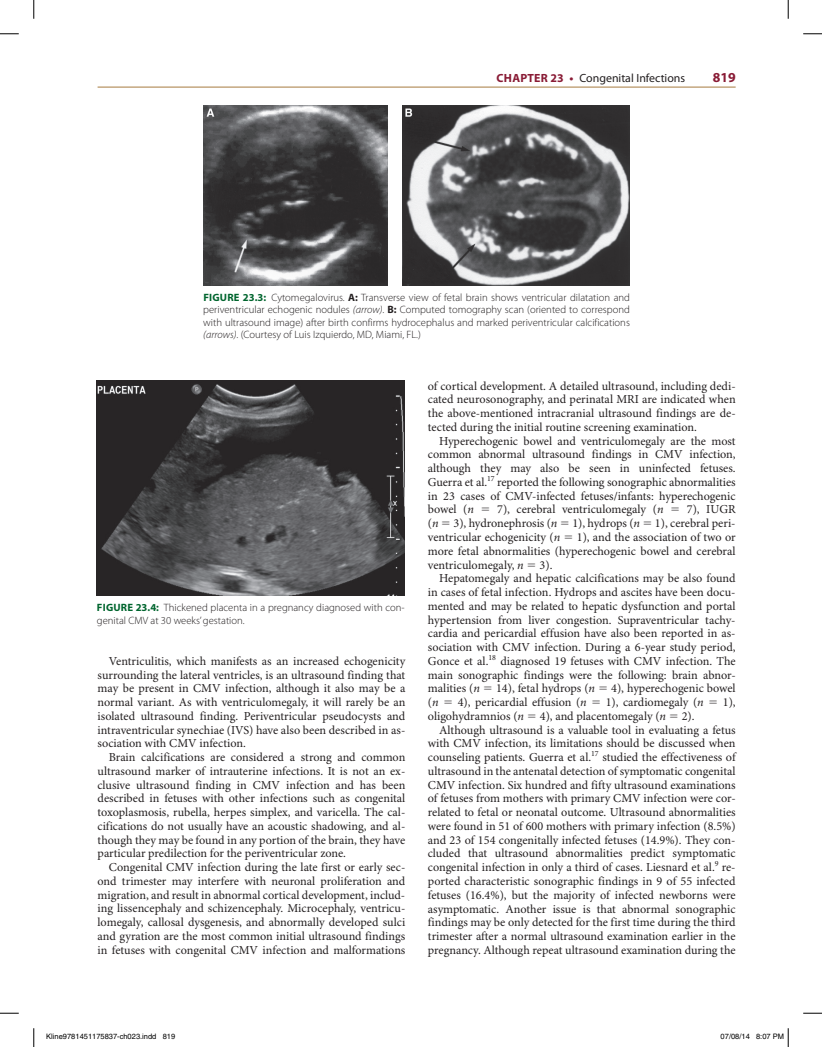
<style>
.page{position:relative;width:822px;height:1047px;background:#fff}
.page>*{position:absolute;margin:0;border:0;box-sizing:border-box;transform-origin:0 0}
.t1{font:700 13.75px "Myriad Pro";color:#891b35}
.t2{font:12.25px/13.8px "Minion Pro";color:#231f20;text-align:justify}
.t3{font:11.88px "Myriad Pro";color:#231f20}
.t4{font:300 10.62px/12.5px "Myriad Pro";color:#231f20;text-align:justify}
.t5{font:7.5px "Helvetica";color:#000}
.s1{font-weight:700;color:#891b35}
.s2{font-weight:700;color:#00652e}
.s3{font-weight:700}
.s4{font-style:italic}
</style>
<div class="page">
<hr style="left:98px;top:87px;width:637px;height:1px;background:#a67b3f">
<img style="left:203px;top:105px;width:185px;height:180px">
<img style="left:403px;top:105px;width:226px;height:180px">
<img style="left:97px;top:381px;width:307px;height:214px">
<svg style="left:0;top:33px;width:19px;height:2px"></svg>
<svg style="left:803px;top:33px;width:18px;height:2px"></svg>
<svg style="left:0;top:1012px;width:19px;height:1px"></svg>
<svg style="left:803px;top:1012px;width:18px;height:1px"></svg>
<svg style="left:33px;top:0;width:2px;height:19px"></svg>
<svg style="left:33px;top:1028px;width:2px;height:18px"></svg>
<svg style="left:787px;top:0;width:1px;height:19px"></svg>
<svg style="left:787px;top:1028px;width:1px;height:18px"></svg>
<p class="t3" style="left:496px;top:71px;width:190px"><span class="s1">CHAPTER 23 •</span> Congenital Infections</p>
<p class="t1" style="left:712px;top:69px;width:24px">819</p>
<p class="t4" style="left:203px;top:291px;width:428px"><span class="s2">FIGURE 23.3:</span> Cytomegalovirus. <span class="s3">A:</span> Transverse view of fetal brain shows ventricular dilatation and periventricular echogenic nodules <span class="s4">(arrow)</span>. <span class="s3">B:</span> Computed tomography scan (oriented to correspond with ultrasound image) after birth confirms hydrocephalus and marked periventricular calcifications <span class="s4">(arrows)</span>. (Courtesy of Luis Izquierdo, MD, Miami, FL.)</p>
<p class="t4" style="left:97px;top:601px;width:309px"><span class="s2">FIGURE 23.4:</span> Thickened placenta in a pregnancy diagnosed with con&shy;genital CMV at 30 weeks’ gestation.</p>
<p class="t2" style="left:97px;top:654px;width:309px;text-indent:11px">Ventriculitis, which manifests as an increased echogenicity surrounding the lateral ventricles, is an ultrasound finding that may be present in CMV infection, although it also may be a normal variant. As with ventriculomegaly, it will rarely be an isolated ultrasound finding. Periventricular pseudocysts and intraventricular synechiae (IVS) have also been described in as&shy;sociation with CMV infection.</p>
<p class="t2" style="left:97px;top:750px;width:309px;text-indent:11px">Brain calcifications are considered a strong and common ultrasound marker of intrauterine infections. It is not an ex&shy;clusive ultrasound finding in CMV infection and has been described in fetuses with other infections such as congenital toxoplasmosis, rubella, herpes simplex, and varicella. The cal&shy;cifications do not usually have an acoustic shadowing, and al&shy;though they may be found in any portion of the brain, they have particular predilection for the periventricular zone.</p>
<p class="t2" style="left:97px;top:860px;width:309px;text-indent:11px">Congenital CMV infection during the late first or early sec&shy;ond trimester may interfere with neuronal proliferation and migration, and result in abnormal cortical development, includ&shy;ing lissencephaly and schizencephaly. Microcephaly, ventricu&shy;lomegaly, callosal dysgenesis, and abnormally developed sulci and gyration are the most common initial ultrasound findings in fetuses with congenital CMV infection and malformations</p>
<p class="t2" style="left:428px;top:379px;width:309px">of cortical development. A detailed ultrasound, including dedi&shy;cated neurosonography, and perinatal MRI are indicated when the above-mentioned intracranial ultrasound findings are de&shy;tected during the initial routine screening examination.</p>
<p class="t2" style="left:428px;top:434px;width:309px;text-indent:11px">Hyperechogenic bowel and ventriculomegaly are the most common abnormal ultrasound findings in CMV infection, although they may also be seen in uninfected fetuses.<br>Guerra et al.<sup>17</sup> reported the following sonographic abnormalities in 23 cases of CMV-infected fetuses/infants: hyperechogenic bowel (<span class="s4">n</span></p>
<p class="t2" style="left:497px;top:503px;width:168px">7), cerebral ventriculomegaly (<span class="s4">n</span></p>
<p class="t2" style="left:427px;top:503px;width:309px;text-indent:259px">7), IUGR (<span class="s4">n</span> 3), hydronephrosis (<span class="s4">n</span> 1), hydrops (<span class="s4">n</span> 1), cerebral peri&shy;ventricular echogenicity (<span class="s4">n</span></p>
<p class="t2" style="left:427px;top:530px;width:309px;text-indent:149px">1), and the association of two or more fetal abnormalities (hyperechogenic bowel and cerebral ventriculomegaly, <span class="s4">n</span></p>
<p class="t2" style="left:539px;top:558px;width:14px">3).</p>
<p class="t2" style="left:439px;top:572px;width:298px">Hepatomegaly and hepatic calcifications may be also found</p>
<p class="t2" style="left:427px;top:585px;width:309px">in cases of fetal infection. Hydrops and ascites have been docu-</p>
<p class="t2" style="left:427px;top:599px;width:309px">mented and may be related to hepatic dysfunction and portal</p>
<p class="t2" style="left:427px;top:613px;width:309px">hypertension from liver congestion. Supraventricular tachy-</p>
<p class="t2" style="left:427px;top:627px;width:309px">cardia and pericardial effusion have also been reported in as-</p>
<p class="t2" style="left:427px;top:640px;width:309px">sociation with CMV infection. During a 6-year study period,</p>
<p class="t2" style="left:427px;top:654px;width:309px">Gonce et al.<sup>18</sup> diagnosed 19 fetuses with CMV infection. The</p>
<p class="t2" style="left:428px;top:668px;width:309px">main sonographic findings were the following: brain abnor-</p>
<p class="t2" style="left:428px;top:682px;width:53px">malities (<span class="s4">n</span></p>
<p class="t2" style="left:496px;top:682px;width:100px">14), fetal hydrops (<span class="s4">n</span></p>
<p class="t2" style="left:611px;top:682px;width:126px">4), hyperechogenic bowel</p>
<p class="t2" style="left:428px;top:695px;width:12px">(<span class="s4">n</span></p>
<p class="t2" style="left:457px;top:695px;width:130px">4), pericardial effusion (<span class="s4">n</span></p>
<p class="t2" style="left:605px;top:695px;width:99px">1), cardiomegaly (<span class="s4">n</span></p>
<p class="t2" style="left:722px;top:695px;width:14px">1),</p>
<p class="t2" style="left:428px;top:709px;width:98px">oligohydramnios (<span class="s4">n</span></p>
<p class="t2" style="left:539px;top:709px;width:128px">4), and placentomegaly (<span class="s4">n</span></p>
<p class="t2" style="left:681px;top:709px;width:14px">2).</p>
<p class="t2" style="left:439px;top:723px;width:298px">Although ultrasound is a valuable tool in evaluating a fetus</p>
<p class="t2" style="left:428px;top:737px;width:309px">with CMV infection, its limitations should be discussed when</p>
<p class="t2" style="left:428px;top:750px;width:309px">counseling patients. Guerra et al.<sup>17</sup> studied the effectiveness of</p>
<p class="t2" style="left:428px;top:764px;width:309px">ultrasound in the antenatal detection of symptomatic congenital</p>
<p class="t2" style="left:428px;top:778px;width:309px">CMV infection. Six hundred and fifty ultrasound examinations</p>
<p class="t2" style="left:428px;top:792px;width:309px">of fetuses from mothers with primary CMV infection were cor-</p>
<p class="t2" style="left:428px;top:805px;width:309px">related to fetal or neonatal outcome. Ultrasound abnormalities</p>
<p class="t2" style="left:428px;top:819px;width:309px">were found in 51 of 600 mothers with primary infection (8.5%)</p>
<p class="t2" style="left:428px;top:833px;width:309px">and 23 of 154 congenitally infected fetuses (14.9%). They con-</p>
<p class="t2" style="left:428px;top:847px;width:309px">cluded that ultrasound abnormalities predict symptomatic</p>
<p class="t2" style="left:428px;top:860px;width:309px">congenital infection in only a third of cases. Liesnard et al.<sup>9</sup> re-</p>
<p class="t2" style="left:427px;top:874px;width:309px">ported characteristic sonographic findings in 9 of 55 infected</p>
<p class="t2" style="left:427px;top:888px;width:309px">fetuses (16.4%), but the majority of infected newborns were</p>
<p class="t2" style="left:427px;top:902px;width:309px">asymptomatic. Another issue is that abnormal sonographic</p>
<p class="t2" style="left:427px;top:915px;width:309px">findings may be only detected for the first time during the third</p>
<p class="t2" style="left:427px;top:929px;width:309px">trimester after a normal ultrasound examination earlier in the</p>
<p class="t2" style="left:427px;top:943px;width:309px">pregnancy. Although repeat ultrasound examination during the</p>
<p class="t5" style="left:46px;top:1032px;width:130px">Kline9781451175837-ch023.indd 819</p>
<p class="t5" style="left:720px;top:1032px;width:65px">07/08/14 8:07 PM</p>
</div>
